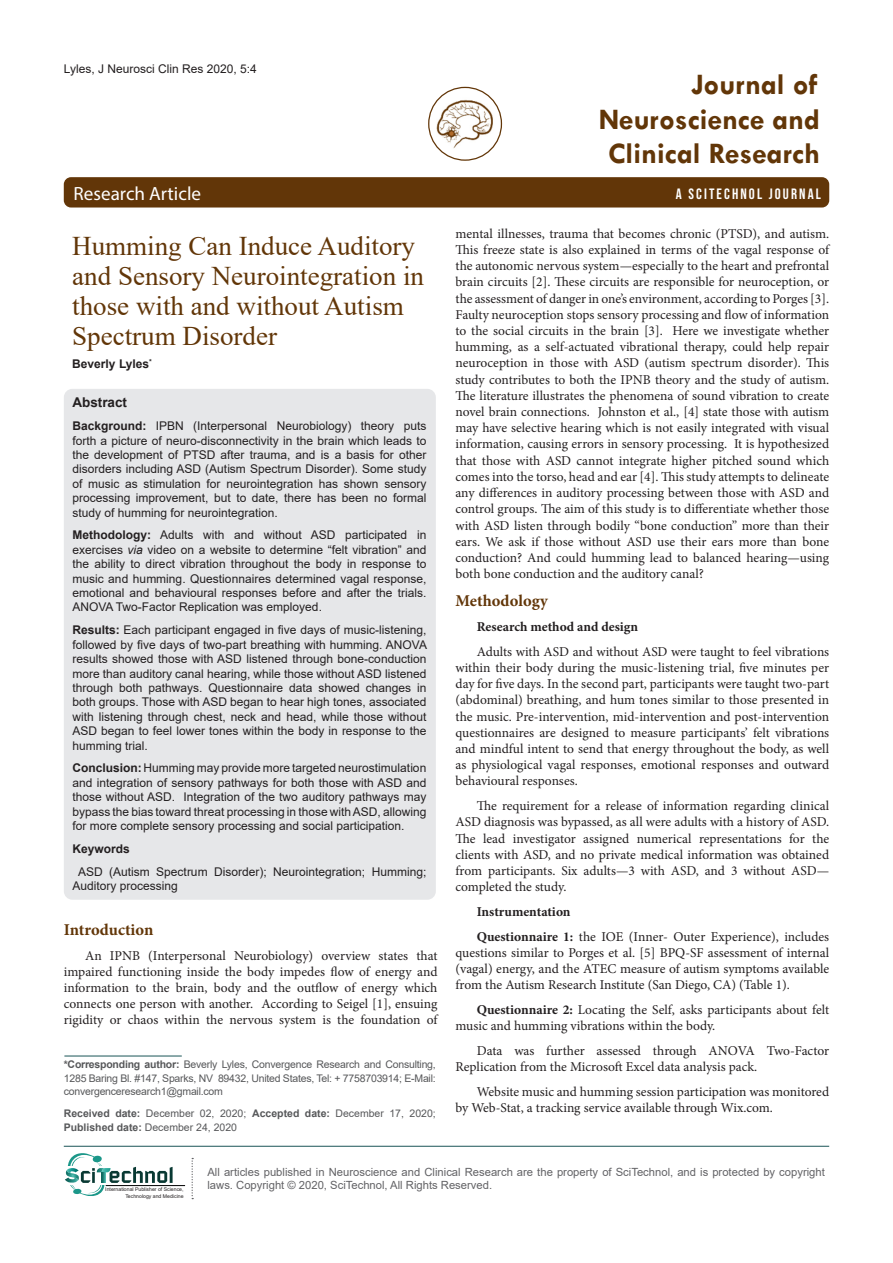
<style>
.page{position:relative;width:893px;height:1263px;background:#fff}
.page>*{position:absolute;margin:0;border:0;box-sizing:border-box;transform-origin:0 0}
.t1{font:700 30px/34.5px "Tw Cen";color:#623608;text-align:right}
.t2{font:27px/30px "Times New Roman";color:#623608}
.t3{font:19.2px "Myriad Pro";color:#fff}
.t4{font:700 16.5px "Minion Pro";color:#623608}
.t5{font:15px "Bebas Neue";letter-spacing:.14em;color:#fff}
.t6{font:13.5px/16.2px "Minion Pro";color:#231f20;text-align:justify}
.t7{font:700 13.5px "Minion Pro";color:#231f20}
.t8{font:700 13.5px "Arial";color:#231f20}
.t9{font:12px/14.4px "Arial";color:#231f20;text-align:justify}
.t10{font:700 12px "Arial";color:#231f20}
.t11{font:11.25px/13.5px "Arial";color:#636366}
.t12{font:10.5px/13.5px "Arial";letter-spacing:-.02em;color:#57585a;text-align:justify}
.t13{font:10.5px/13.5px "Arial";color:#57585a}
.t14{font:5.1px/6.1px "Arial";color:#231f20;text-align:right}
.s1{font-weight:700}
.s2{font-style:italic}
</style>
<div class="page">
<div style="left:64px;top:177px;width:765px;height:30px;background:#623608;border-radius:7px"></div>
<hr style="left:64px;top:1146px;width:765px;height:1px;background:#1a5457">
<img style="left:429px;top:87px;width:72px;height:73px;border-radius:36px">
<div style="left:428px;top:87px;width:74px;height:74px;border:1px solid #623608;border-radius:50%"></div>
<hr style="left:106px;top:1185px;width:79px;height:1px;background:#000">
<svg style="left:192px;top:1158px;width:1px;height:41px"></svg>
<svg style="left:65px;top:1153px;width:108px;height:43px"></svg>
<hr style="left:64px;top:1056px;width:118px;height:1px;background:#1a5457">
<div style="left:64px;top:389px;width:372px;height:511px;background:#e6e7e9;border-radius:9px"></div>
<p class="t9" style="left:64px;top:61px;width:194px">Lyles, J Neurosci Clin Res 2020, 5:4</p>
<h1 class="t1" style="left:599px;top:67px;width:223px">Journal of<br>Neuroscience and<br>Clinical Research</h1>
<h3 class="t3" style="left:74px;top:182px;width:129px">Research Article</h3>
<p class="t5" style="left:676px;top:186px;width:147px">A SCITECHNOL JOURNAL</p>
<p class="t2" style="left:72px;top:230px;width:353px">Humming Can Induce Auditory and Sensory Neurointegration in those with and without Autism<br>Spectrum Disorder</p>
<p class="t10" style="left:72px;top:355px;width:81px">Beverly Lyles<sup>*</sup></p>
<p class="t8" style="left:72px;top:393px;width:56px">Abstract</p>
<p class="t9" style="left:72px;top:419px;width:356px"><span class="s1">Background:</span> IPBN (Interpersonal Neurobiology) theory puts forth a picture of neuro-disconnectivity in the brain which leads to the development of PTSD after trauma, and is a basis for other disorders including ASD (Autism Spectrum Disorder). Some study of music as stimulation for neurointegration has shown sensory processing improvement, but to date, there has been no formal study of humming for neurointegration.</p>
<p class="t9" style="left:72px;top:528px;width:355px"><span class="s1">Methodology:</span> Adults with and without ASD participated in exercises <span class="s2">via</span> video on a website to determine “felt vibration” and the ability to direct vibration throughout the body in response to music and humming. Questionnaires determined vagal response, emotional and behavioural responses before and after the trials.<br>ANOVA Two-Factor Replication was employed.</p>
<p class="t9" style="left:72px;top:623px;width:356px"><span class="s1">Results:</span> Each participant engaged in five days of music-listening, followed by five days of two-part breathing with humming. ANOVA results showed those with ASD listened through bone-conduction more than auditory canal hearing, while those without ASD listened through both pathways. Questionnaire data showed changes in both groups. Those with ASD began to hear high tones, associated with listening through chest, neck and head, while those without ASD began to feel lower tones within the body in response to the humming trial.</p>
<p class="t9" style="left:72px;top:761px;width:355px"><span class="s1">Conclusion:</span> Humming may provide more targeted neurostimulation and integration of sensory pathways for both those with ASD and those without ASD. Integration of the two auditory pathways may bypass the bias toward threat processing in those with ASD, allowing for more complete sensory processing and social participation.</p>
<p class="t10" style="left:72px;top:840px;width:59px">Keywords</p>
<p class="t9" style="left:72px;top:864px;width:355px;text-indent:6px">ASD (Autism Spectrum Disorder); Neurointegration; Humming;<br>Auditory processing</p>
<p class="t4" style="left:64px;top:918px;width:91px">Introduction</p>
<p class="t6" style="left:64px;top:947px;width:375px;text-indent:21px">An IPNB (Interpersonal Neurobiology) overview states that impaired functioning inside the body impedes flow of energy and information to the brain, body and the outflow of energy which connects one person with another. According to Seigel [1], ensuing rigidity or chaos within the nervous system is the foundation of</p>
<p class="t12" style="left:64px;top:1057px;width:374px"><span class="s1">*Corresponding author:</span> Beverly Lyles, Convergence Research and Consulting, 1285 Baring Bl. #147, Sparks, NV 89432, United States, Tel: + 7758703914; E-Mail: convergenceresearch1@gmail.com</p>
<p class="t13" style="left:64px;top:1106px;width:374px"><span class="s1">Received date:</span> December 02, 2020; <span class="s1">Accepted date:</span> December 17, 2020;<br><span class="s1">Published date:</span> December 24, 2020</p>
<p class="t6" style="left:455px;top:225px;width:375px">mental illnesses, trauma that becomes chronic (PTSD), and autism.<br>This freeze state is also explained in terms of the vagal response of the autonomic nervous system—especially to the heart and prefrontal brain circuits [2]. These circuits are responsible for neuroception, or the assessment of danger in one’s environment, according to Porges [3].<br>Faulty neuroception stops sensory processing and flow of information to the social circuits in the brain [3]. Here we investigate whether humming, as a self-actuated vibrational therapy, could help repair neuroception in those with ASD (autism spectrum disorder). This study contributes to both the IPNB theory and the study of autism.<br>The literature illustrates the phenomena of sound vibration to create novel brain connections. Johnston et al., [4] state those with autism may have selective hearing which is not easily integrated with visual information, causing errors in sensory processing. It is hypothesized that those with ASD cannot integrate higher pitched sound which comes into the torso, head and ear [4]. This study attempts to delineate any differences in auditory processing between those with ASD and control groups. The aim of this study is to differentiate whether those with ASD listen through bodily “bone conduction” more than their ears. We ask if those without ASD use their ears more than bone conduction? And could humming lead to balanced hearing—using both bone conduction and the auditory canal?</p>
<p class="t4" style="left:455px;top:589px;width:94px">Methodology</p>
<p class="t7" style="left:477px;top:617px;width:163px">Research method and design</p>
<p class="t6" style="left:455px;top:643px;width:375px;text-indent:21px">Adults with ASD and without ASD were taught to feel vibrations within their body during the music-listening trial, five minutes per day for five days. In the second part, participants were taught two-part (abdominal) breathing, and hum tones similar to those presented in the music. Pre-intervention, mid-intervention and post-intervention questionnaires are designed to measure participants’ felt vibrations and mindful intent to send that energy throughout the body, as well as physiological vagal responses, emotional responses and outward behavioural responses.</p>
<p class="t6" style="left:455px;top:798px;width:375px;text-indent:21px">The requirement for a release of information regarding clinical ASD diagnosis was bypassed, as all were adults with a history of ASD.<br>The lead investigator assigned numerical representations for the clients with ASD, and no private medical information was obtained from participants. Six adults—3 with ASD, and 3 without ASD— completed the study.</p>
<p class="t7" style="left:477px;top:902px;width:95px">Instrumentation</p>
<p class="t6" style="left:455px;top:928px;width:375px;text-indent:21px"><span class="s1">Questionnaire 1:</span> the IOE (Inner- Outer Experience), includes questions similar to Porges et al. [5] BPQ-SF assessment of internal (vagal) energy, and the ATEC measure of autism symptoms available from the Autism Research Institute (San Diego, CA) (Table 1).</p>
<p class="t6" style="left:455px;top:1001px;width:375px;text-indent:21px"><span class="s1">Questionnaire 2:</span> Locating the Self, asks participants about felt music and humming vibrations within the body.</p>
<p class="t6" style="left:455px;top:1042px;width:375px;text-indent:21px">Data was further assessed through ANOVA Two-Factor<br>Replication from the Microsoft Excel data analysis pack.</p>
<p class="t6" style="left:455px;top:1083px;width:375px;text-indent:21px">Website music and humming session participation was monitored by Web-Stat, a tracking service available through Wix.com.</p>
<p class="t14" style="left:105px;top:1186px;width:80px">International Publisher of Science,<br>Technology and Medicine</p>
<p class="t11" style="left:207px;top:1165px;width:619px">All articles published in Neuroscience and Clinical Research are the property of SciTechnol, and is protected by copyright laws. Copyright © 2020, SciTechnol, All Rights Reserved.</p>
</div>
